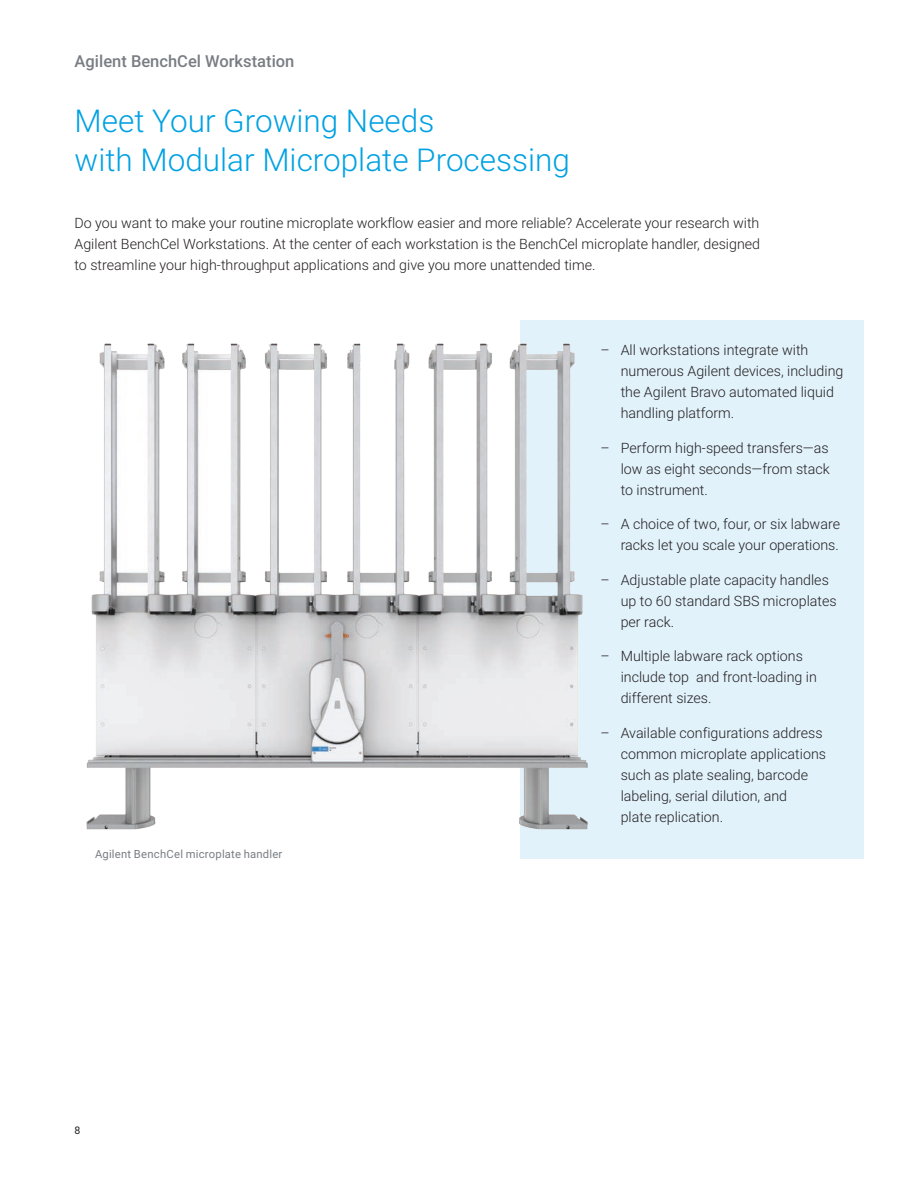
<style>
.page{position:relative;width:918px;height:1188px;background:#fff}
.page>*{position:absolute;margin:0;border:0;box-sizing:border-box;transform-origin:0 0}
.BROCHURE_int_head_bl{font:300 31.5px "Roboto";color:#00a1e3}
.BROCHURE_header{font:500 16.5px "Roboto";color:#787d83}
.BROCHURE_text_black{font:300 14.25px/21px "Roboto";color:#231f20}
.BROCHURE_caption_gra{font:11.25px "Roboto";letter-spacing:.02em;color:#787d83}
.t1{font:10.5px "Roboto";color:#231f20}
</style>
<div class="page">
<div style="left:521px;top:320px;width:343px;height:539px;background:#e1f2fb"></div>
<img style="left:86px;top:326px;width:502px;height:517px">
<p class="BROCHURE_header" style="left:75px;top:49px;width:221px">Agilent BenchCel Workstation</p>
<p class="BROCHURE_int_head_bl" style="left:75px;top:99px;width:361px">Meet Your Growing Needs</p>
<p class="BROCHURE_int_head_bl" style="left:75px;top:138px;width:497px">with Modular Microplate Processing</p>
<p class="BROCHURE_text_black" style="left:75px;top:212px;width:687px;text-align:justify">Do you want to make your routine microplate workflow easier and more reliable? Accelerate your research with Agilent BenchCel Workstations. At the center of each workstation is the BenchCel microplate handler, designed to streamline your high-throughput applications and give you more unattended time.</p>
<p class="BROCHURE_caption_gra" style="left:95px;top:847px;width:189px">Agilent BenchCel microplate handler</p>
<p class="t1" style="left:75px;top:1123px;width:7px">8</p>
<p class="BROCHURE_text_black" style="left:621px;top:339px;width:224px;text-indent:-20px">– All workstations integrate with numerous Agilent devices, including the Agilent Bravo automated liquid handling platform.</p>
<p class="BROCHURE_text_black" style="left:621px;top:437px;width:211px;text-align:justify;text-indent:-20px">– Perform high-speed transfers—as low as eight seconds—from stack to instrument.</p>
<p class="BROCHURE_text_black" style="left:600px;top:513px;width:241px;text-align:right">– A choice of two, four, or six labware racks let you scale your operations.</p>
<p class="BROCHURE_text_black" style="left:621px;top:569px;width:217px;text-indent:-20px">– Adjustable plate capacity handles up to 60 standard SBS microplates per rack.</p>
<p class="BROCHURE_text_black" style="left:621px;top:645px;width:198px;text-indent:-20px">– Multiple labware rack options include top and front-loading in different sizes.</p>
<p class="BROCHURE_text_black" style="left:621px;top:722px;width:207px;text-indent:-20px">– Available configurations address common microplate applications such as plate sealing, barcode labeling, serial dilution, and<br>plate replication.</p>
</div>
